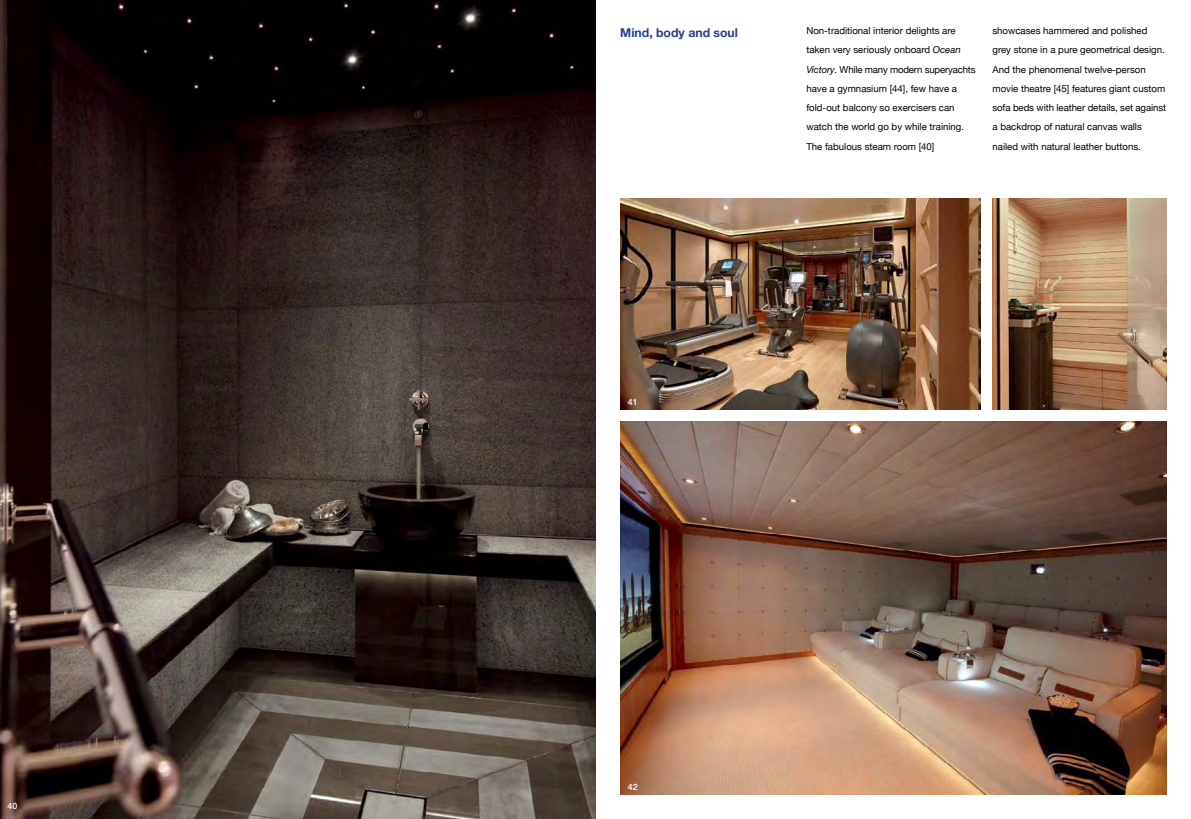
<style>
.page{position:relative;width:1191px;height:819px;background:#fff}
.page>*{position:absolute;margin:0;border:0;box-sizing:border-box;transform-origin:0 0}
.t1{font:700 12.25px "Helvetica Neue";color:#25408f}
.t2{font:9.62px/19.2px "Helvetica Neue";color:#000}
.t3{font:500 8.75px "Helvetica Neue";color:#fff}
.s1{font-style:italic}
</style>
<div class="page">
<img style="left:0;top:0;width:595px;height:819px">
<img style="left:620px;top:198px;width:360px;height:211px">
<img style="left:992px;top:198px;width:174px;height:211px">
<img style="left:620px;top:422px;width:546px;height:372px">
<p class="t3" style="left:8px;top:800px;width:11px">40</p>
<p class="t1" style="left:620px;top:25px;width:119px">Mind, body and soul</p>
<p class="t2" style="left:806px;top:21px;width:171px">Non-traditional interior delights are taken very seriously onboard <span class="s1">Ocean Victory</span>. While many modern superyachts have a gymnasium [44], few have a fold-out balcony so exercisers can watch the world go by while training.<br>The fabulous steam room [40]</p>
<p class="t2" style="left:992px;top:21px;width:175px">showcases hammered and polished grey stone in a pure geometrical design.<br>And the phenomenal twelve-person movie theatre [45] features giant custom sofa beds with leather details, set against a backdrop of natural canvas walls nailed with natural leather buttons.</p>
<p class="t3" style="left:628px;top:397px;width:11px">41</p>
<p class="t3" style="left:628px;top:781px;width:11px">42</p>
</div>
